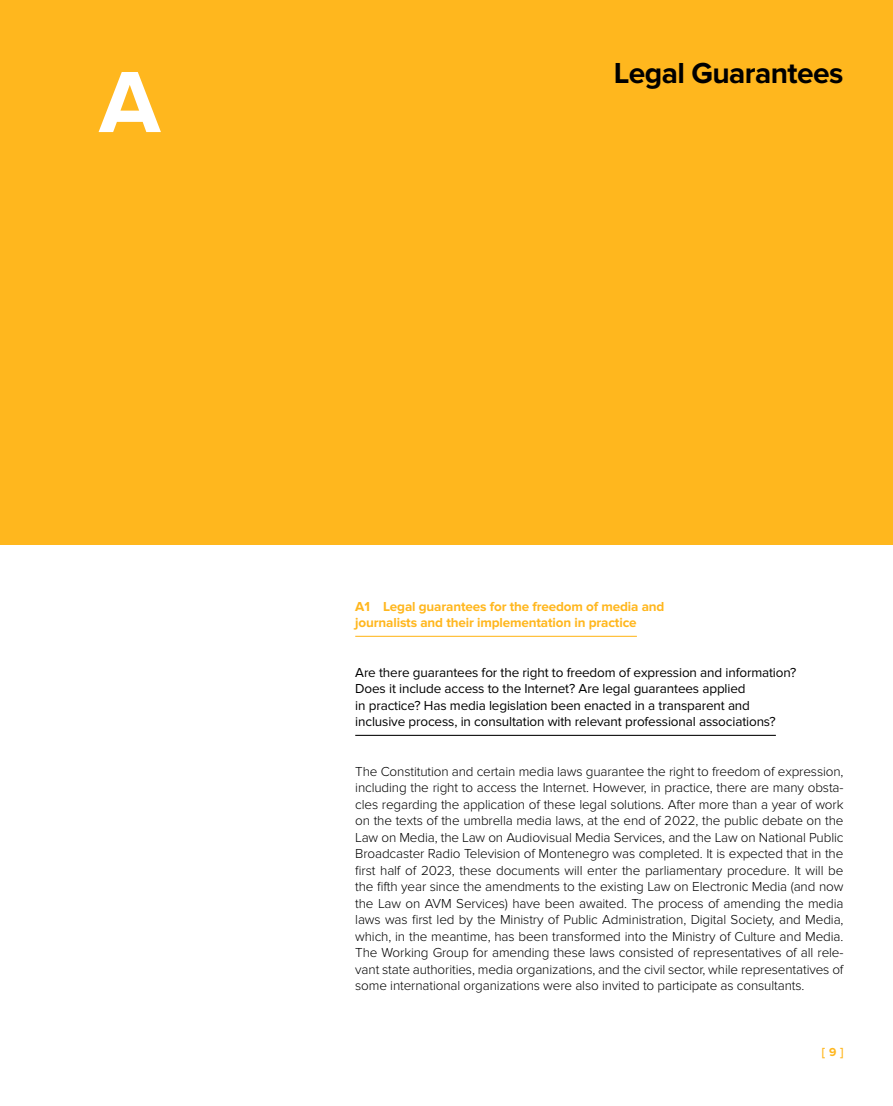
<style>
.page{position:relative;width:893px;height:1106px;background:#fff}
.page>*{position:absolute;margin:0;border:0;box-sizing:border-box;transform-origin:0 0}
.t1{font:700 90px "Proxima Nova";color:#fff}
.t2{font:700 30px "Proxima Nova";letter-spacing:-.02em;color:#000}
.t3{font:300 13.5px/16.5px "Proxima Nova";letter-spacing:-.01em;color:#000;text-align:justify}
.t4{font:13.5px/16.5px "Proxima Nova";letter-spacing:-.01em;color:#000}
.t5{font:700 13.5px/16.5px "Proxima Nova";letter-spacing:-.01em;color:#ffb71e}
.t6{font:700 12px "Proxima Nova";color:#ffb71e}
</style>
<div class="page">
<div style="left:1px;top:0;width:892px;height:545px;background:#ffb71e"></div>
<hr style="left:355px;top:636px;width:282px;height:1px;background:#ffb71e">
<hr style="left:355px;top:735px;width:421px;height:1px;background:#000">
<h1 class="t1" style="left:99px;top:50px;width:63px">A</h1>
<h2 class="t2" style="left:614px;top:55px;width:231px">Legal Guarantees</h2>
<p class="t5" style="left:355px;top:598px;width:311px">A1 Legal guarantees for the freedom of media and journalists and their implementation in practice</p>
<p class="t4" style="left:355px;top:664px;width:443px">Are there guarantees for the right to freedom of expression and information?<br>Does it include access to the Internet? Are legal guarantees applied<br>in practice? Has media legislation been enacted in a transparent and inclusive process, in consultation with relevant professional associations?</p>
<p class="t3" style="left:355px;top:763px;width:490px">The Constitution and certain media laws guarantee the right to freedom of expression, including the right to access the Internet. However, in practice, there are many obsta&shy;cles regarding the application of these legal solutions. After more than a year of work on the texts of the umbrella media laws, at the end of 2022, the public debate on the Law on Media, the Law on Audiovisual Media Services, and the Law on National Public Broadcaster Radio Television of Montenegro was completed. It is expected that in the first half of 2023, these documents will enter the parliamentary procedure. It will be the fifth year since the amendments to the existing Law on Electronic Media (and now the Law on AVM Services) have been awaited. The process of amending the media laws was first led by the Ministry of Public Administration, Digital Society, and Media, which, in the meantime, has been transformed into the Ministry of Culture and Media.<br>The Working Group for amending these laws consisted of representatives of all rele&shy;vant state authorities, media organizations, and the civil sector, while representatives of some international organizations were also invited to participate as consultants.</p>
<p class="t6" style="left:822px;top:1045px;width:23px">[9]</p>
</div>
